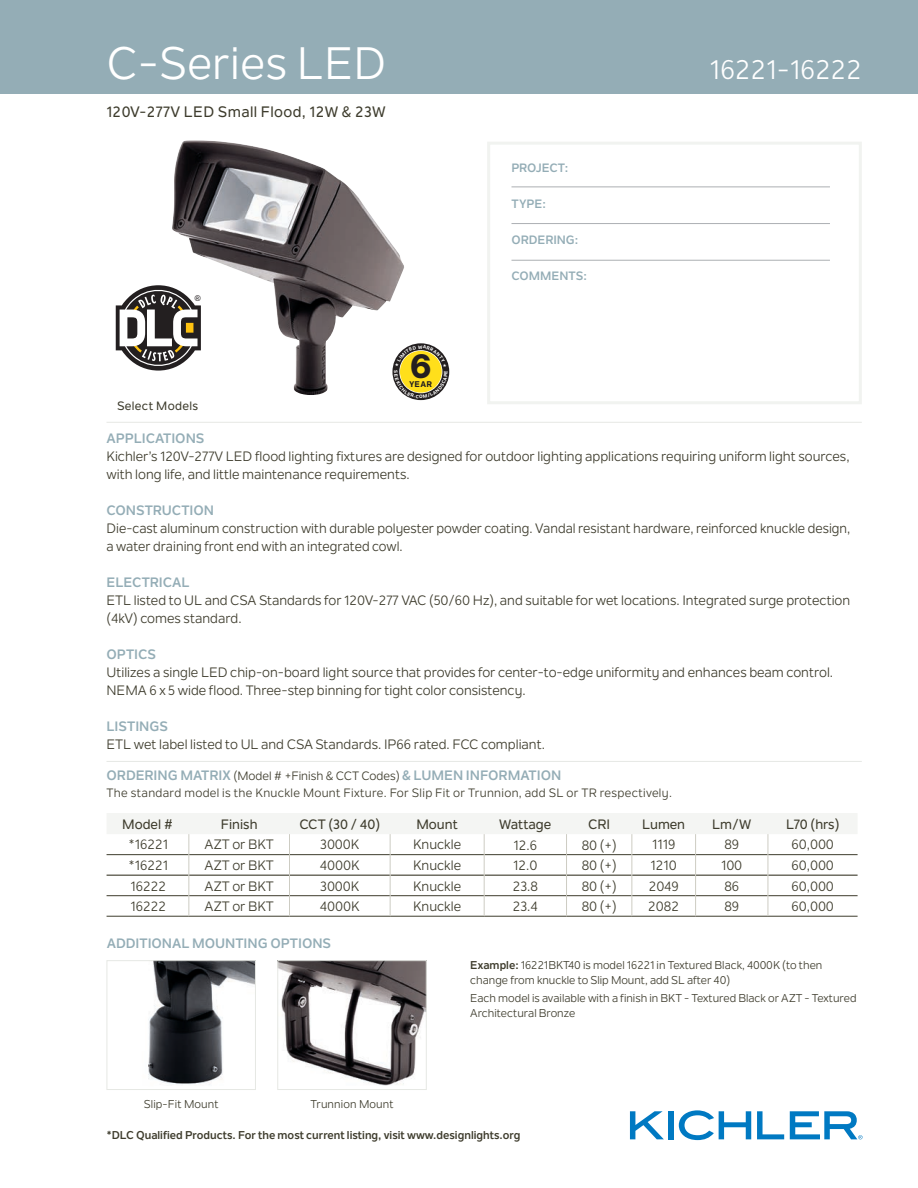
<style>
.page{position:relative;width:918px;height:1188px;background:#fff}
.page>*{position:absolute;margin:0;border:0;box-sizing:border-box;transform-origin:0 0}
.Family_Name{font:45px "Nolan Next";letter-spacing:.01em;color:#fff}
.t1{font:800 33.9px "Helvetica Neue";color:#231f20}
.Family_Name-2{font:27px "Nolan Next";letter-spacing:.01em;color:#fff}
.t2{font:500 15px "Nolan Next";letter-spacing:.025em;color:#3e3c2d}
.t3{font:13.5px/18px "Nolan Next";color:#3e3c2d}
.t4{font:700 13.5px "Nolan Next";color:#94adb6}
.t5{font:500 13.5px "Nolan Next";color:#3e3c2d}
.t6{font:12px "Nolan Next";letter-spacing:.025em;color:#3e3c2d}
.t7{font:700 12px "Nolan Next";color:#94adb6}
.t8{font:500 12px "Nolan Next";letter-spacing:.025em;color:#3e3c2d}
.t9{font:700 12px "Nolan Next";letter-spacing:-.02em;color:#94adb6}
.t10{font:11.25px/15px "Nolan Next";color:#3e3c2d}
.t11{font:700 11.25px "Nolan Next";color:#3e3c2d}
.t12{font:800 8.25px "Nolan Next";color:#231f20}
.t13{font:7.95px "Arial";color:#231f20}
.s1{font-weight:400;font-size:12px;color:#3e3c2d}
.s2{font-weight:700}
</style>
<div class="page">
<img style="left:172px;top:140px;width:232px;height:255px">
<div style="left:487px;top:142px;width:375px;height:262px;border:3px solid #f1f3f0"></div>
<hr style="left:512px;top:187px;width:318px;height:1px;background:#acafb3">
<hr style="left:512px;top:223px;width:318px;height:1px;background:#acafb3">
<hr style="left:106px;top:422px;width:756px;height:1px;background:#e6e8e4">
<hr style="left:512px;top:260px;width:318px;height:1px;background:#acafb3">
<svg style="left:630px;top:1111px;width:34px;height:28px"></svg>
<div style="left:669px;top:1111px;width:5px;height:28px;background:#0079c2"></div>
<svg style="left:679px;top:1110px;width:72px;height:30px"></svg>
<svg style="left:757px;top:1111px;width:27px;height:28px"></svg>
<svg style="left:790px;top:1111px;width:73px;height:28px"></svg>
<div style="left:0;top:0;width:918px;height:93px;background:#94adb6"></div>
<svg style="left:116px;top:285px;width:85px;height:86px"></svg>
<hr style="left:106px;top:761px;width:756px;height:1px;background:#e6e8e4">
<svg style="left:392px;top:343px;width:57px;height:57px"></svg>
<hr style="left:107px;top:916px;width:82px;height:1px;background:#3e3c2d">
<hr style="left:189px;top:916px;width:101px;height:1px;background:#3e3c2d">
<hr style="left:290px;top:916px;width:100px;height:1px;background:#3e3c2d">
<hr style="left:484px;top:916px;width:83px;height:1px;background:#3e3c2d">
<hr style="left:567px;top:916px;width:65px;height:1px;background:#3e3c2d">
<hr style="left:390px;top:916px;width:94px;height:1px;background:#3e3c2d">
<hr style="left:632px;top:916px;width:64px;height:1px;background:#3e3c2d">
<hr style="left:696px;top:916px;width:72px;height:1px;background:#3e3c2d">
<hr style="left:768px;top:916px;width:90px;height:1px;background:#3e3c2d">
<svg style="left:107px;top:813px;width:751px;height:103px"></svg>
<img style="left:279px;top:962px;width:146px;height:124px">
<div style="left:277px;top:960px;width:150px;height:130px;border:1px solid #e6e8e4"></div>
<img style="left:148px;top:962px;width:106px;height:123px">
<div style="left:107px;top:960px;width:149px;height:130px;border:1px solid #e6e8e4"></div>
<svg style="left:394px;top:345px;width:54px;height:54px;background:#b3a247"></svg>
<p class="Family_Name" style="left:106px;top:36px;width:281px">C-Series LED</p>
<p class="t2" style="left:106px;top:103px;width:281px">120V-277V LED Small Flood, 12W &amp; 23W</p>
<p class="t13" style="left:195px;top:293px;width:7px">®</p>
<p class="t8" style="left:117px;top:399px;width:83px">Select Models</p>
<p class="t1" style="left:410px;top:346px;width:23px">6</p>
<p class="t12" style="left:409px;top:379px;width:24px">YEAR</p>
<p class="t9" style="left:512px;top:161px;width:58px">PROJECT:</p>
<p class="t7" style="left:512px;top:197px;width:36px">TYPE:</p>
<p class="t7" style="left:512px;top:233px;width:68px">ORDERING:</p>
<p class="t7" style="left:512px;top:269px;width:77px">COMMENTS:</p>
<p class="Family_Name-2" style="left:710px;top:53px;width:154px">16221-16222</p>
<p class="t4" style="left:106px;top:430px;width:100px">APPLICATIONS</p>
<p class="t3" style="left:106px;top:448px;width:745px">Kichler’s 120V-277V LED flood lighting fixtures are designed for outdoor lighting applications requiring uniform light sources, with long life, and little maintenance requirements.</p>
<p class="t4" style="left:106px;top:502px;width:109px">CONSTRUCTION</p>
<p class="t3" style="left:106px;top:520px;width:745px">Die-cast aluminum construction with durable polyester powder coating. Vandal resistant hardware, reinforced knuckle design, a water draining front end with an integrated cowl.</p>
<p class="t4" style="left:106px;top:574px;width:85px">ELECTRICAL</p>
<p class="t3" style="left:106px;top:592px;width:745px">ETL listed to UL and CSA Standards for 120V-277 VAC (50/60 Hz), and suitable for wet locations. Integrated surge protection (4kV) comes standard.</p>
<p class="t4" style="left:106px;top:646px;width:51px">OPTICS</p>
<p class="t3" style="left:106px;top:664px;width:728px">Utilizes a single LED chip-on-board light source that provides for center-to-edge uniformity and enhances beam control.<br>NEMA 6 x 5 wide flood. Three-step binning for tight color consistency.</p>
<p class="t4" style="left:106px;top:718px;width:63px">LISTINGS</p>
<p class="t3" style="left:106px;top:736px;width:440px">ETL wet label listed to UL and CSA Standards. IP66 rated. FCC compliant.</p>
<p class="t4" style="left:107px;top:767px;width:456px">ORDERING MATRIX <span class="s1">(Model # +Finish &amp; CCT Codes)</span> &amp; LUMEN INFORMATION</p>
<p class="t6" style="left:107px;top:785px;width:567px">The standard model is the Knuckle Mount Fixture. For Slip Fit or Trunnion, add SL or TR respectively.</p>
<p class="t5" style="left:122px;top:816px;width:53px">Model #</p>
<p class="t5" style="left:221px;top:816px;width:38px">Finish</p>
<p class="t5" style="left:299px;top:816px;width:82px">CCT (30 / 40)</p>
<p class="t5" style="left:416px;top:816px;width:43px">Mount</p>
<p class="t5" style="left:499px;top:816px;width:54px">Wattage</p>
<p class="t5" style="left:588px;top:816px;width:24px">CRI</p>
<p class="t5" style="left:642px;top:816px;width:44px">Lumen</p>
<p class="t5" style="left:712px;top:816px;width:40px">Lm/W</p>
<p class="t5" style="left:786px;top:816px;width:55px">L70 (hrs)</p>
<p class="t3" style="left:129px;top:836px;width:41px">*16221</p>
<p class="t3" style="left:204px;top:836px;width:71px">AZT or BKT</p>
<p class="t3" style="left:320px;top:836px;width:41px">3000K</p>
<p class="t3" style="left:413px;top:836px;width:50px">Knuckle</p>
<p class="t3" style="left:514px;top:836px;width:25px">12.6</p>
<p class="t3" style="left:582px;top:836px;width:36px">80 (+)</p>
<p class="t3" style="left:652px;top:836px;width:25px">1119</p>
<p class="t3" style="left:724px;top:836px;width:16px">89</p>
<p class="t3" style="left:792px;top:836px;width:44px">60,000</p>
<p class="t3" style="left:129px;top:856px;width:41px">*16221</p>
<p class="t3" style="left:204px;top:856px;width:71px">AZT or BKT</p>
<p class="t3" style="left:320px;top:856px;width:41px">4000K</p>
<p class="t3" style="left:413px;top:856px;width:50px">Knuckle</p>
<p class="t3" style="left:513px;top:856px;width:26px">12.0</p>
<p class="t3" style="left:582px;top:856px;width:36px">80 (+)</p>
<p class="t3" style="left:651px;top:856px;width:28px">1210</p>
<p class="t3" style="left:721px;top:856px;width:23px">100</p>
<p class="t3" style="left:792px;top:856px;width:44px">60,000</p>
<p class="t3" style="left:130px;top:877px;width:37px">16222</p>
<p class="t3" style="left:204px;top:877px;width:71px">AZT or BKT</p>
<p class="t3" style="left:320px;top:877px;width:41px">3000K</p>
<p class="t3" style="left:413px;top:877px;width:50px">Knuckle</p>
<p class="t3" style="left:513px;top:877px;width:27px">23.8</p>
<p class="t3" style="left:582px;top:877px;width:36px">80 (+)</p>
<p class="t3" style="left:649px;top:877px;width:31px">2049</p>
<p class="t3" style="left:724px;top:877px;width:16px">86</p>
<p class="t3" style="left:792px;top:877px;width:44px">60,000</p>
<p class="t3" style="left:130px;top:897px;width:37px">16222</p>
<p class="t3" style="left:204px;top:897px;width:71px">AZT or BKT</p>
<p class="t3" style="left:320px;top:897px;width:41px">4000K</p>
<p class="t3" style="left:413px;top:897px;width:50px">Knuckle</p>
<p class="t3" style="left:513px;top:897px;width:27px">23.4</p>
<p class="t3" style="left:582px;top:897px;width:36px">80 (+)</p>
<p class="t3" style="left:648px;top:897px;width:32px">2082</p>
<p class="t3" style="left:724px;top:897px;width:16px">89</p>
<p class="t3" style="left:792px;top:897px;width:44px">60,000</p>
<p class="t4" style="left:107px;top:935px;width:226px">ADDITIONAL MOUNTING OPTIONS</p>
<p class="t10" style="left:144px;top:1096px;width:76px">Slip-Fit Mount</p>
<p class="t10" style="left:310px;top:1096px;width:85px">Trunnion Mount</p>
<p class="t10" style="left:470px;top:958px;width:353px"><span class="s2">Example:</span> 16221BKT40 is model 16221 in Textured Black, 4000K (to then change from knuckle to Slip Mount, add SL after 40)</p>
<p class="t10" style="left:470px;top:991px;width:388px">Each model is available with a finish in BKT - Textured Black or AZT - Textured<br>Architectural Bronze</p>
<p class="t11" style="left:106px;top:1128px;width:416px">*DLC Qualified Products. For the most current listing, visit www.designlights.org</p>
</div>
